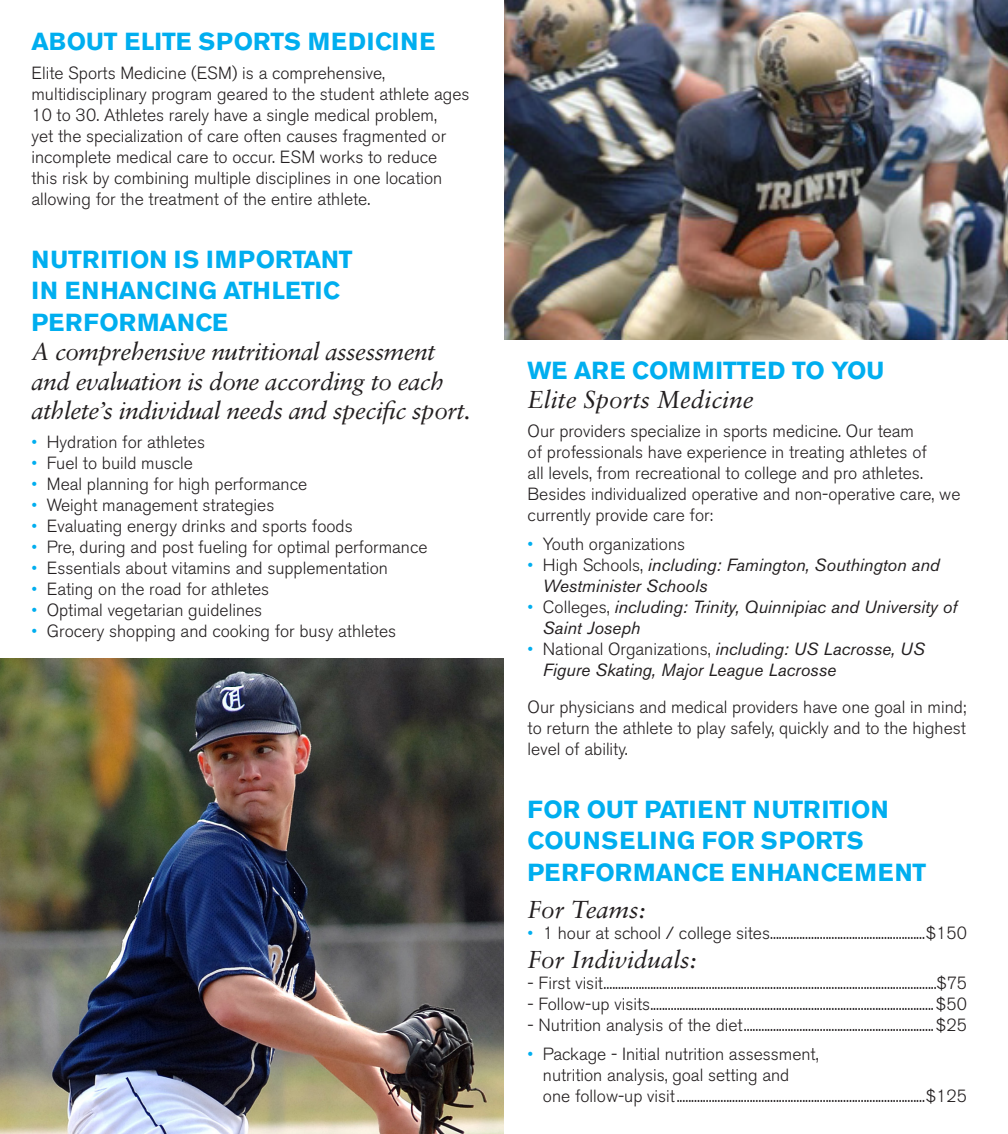
<style>
.page{position:relative;width:1008px;height:1134px;background:#fff}
.page>*{position:absolute;margin:0;border:0;box-sizing:border-box;transform-origin:0 0}
.t1{font:italic 24.5px/30.3px "Sabon";letter-spacing:-.02em;color:#231f20}
.t2{font:700 24.5px/31.5px "Akzidenz Grotesk BE";color:#00aeef}
.t3{font:italic 24.5px "Sabon";color:#231f20}
.t4{font:300 17.5px/21px "Akzidenz Grotesk BE";color:#231f20}
.t5{font:italic 17.5px/21px "Akzidenz Grotesk BE";color:#231f20}
.s1{font-family:"Akzidenz Grotesk BE";font-weight:700;font-style:normal;color:#00aeef}
.s2{color:#00aeef}
.s3{font-family:"Sabon";font-weight:400;font-style:italic;color:#231f20}
.s4{font-weight:300;font-style:normal;color:#00aeef}
.s5{font-weight:300;font-style:normal}
</style>
<div class="page">
<img style="left:0;top:659px;width:504px;height:475px">
<img style="left:504px;top:0;width:504px;height:340px">
<p class="t2" style="left:32px;top:26px;width:405px">ABOUT ELITE SPORTS MEDICINE</p>
<p class="t4" style="left:32px;top:63px;width:439px">Elite Sports Medicine (ESM) is a comprehensive, multidisciplinary program geared to the student athlete ages 10 to 30. Athletes rarely have a single medical problem,<br>yet the specialization of care often causes fragmented or incomplete medical care to occur. ESM works to reduce<br>this risk by combining multiple disciplines in one location allowing for the treatment of the entire athlete.</p>
<p class="t1" style="left:32px;top:244px;width:441px"><span class="s1">NUTRITION IS IMPORTANT<br>IN ENHANCING ATHLETIC<br>PERFORMANCE<br></span>A comprehensive nutritional assessment and evaluation is done according to each athlete’s individual needs and specific sport.</p>
<p class="t4" style="left:32px;top:432px;width:175px"><span class="s2">•</span> Hydration for athletes</p>
<p class="t4" style="left:32px;top:453px;width:163px"><span class="s2">•</span> Fuel to build muscle</p>
<p class="t4" style="left:32px;top:474px;width:277px"><span class="s2">•</span> Meal planning for high performance</p>
<p class="t4" style="left:32px;top:495px;width:244px"><span class="s2">•</span> Weight management strategies</p>
<p class="t4" style="left:32px;top:516px;width:323px"><span class="s2">•</span> Evaluating energy drinks and sports foods</p>
<p class="t4" style="left:32px;top:537px;width:398px"><span class="s2">•</span> Pre, during and post fueling for optimal performance</p>
<p class="t4" style="left:32px;top:558px;width:358px"><span class="s2">•</span> Essentials about vitamins and supplementation</p>
<p class="t4" style="left:32px;top:579px;width:239px"><span class="s2">•</span> Eating on the road for athletes</p>
<p class="t4" style="left:32px;top:600px;width:232px"><span class="s2">•</span> Optimal vegetarian guidelines</p>
<p class="t4" style="left:32px;top:621px;width:366px"><span class="s2">•</span> Grocery shopping and cooking for busy athletes</p>
<p class="t2" style="left:528px;top:356px;width:358px;line-height:29.4px">WE ARE COMMITTED TO YOU<br><span class="s3">Elite Sports Medicine</span></p>
<p class="t4" style="left:528px;top:421px;width:434px">Our providers specialize in sports medicine. Our team<br>of professionals have experience in treating athletes of<br>all levels, from recreational to college and pro athletes.<br>Besides individualized operative and non-operative care, we currently provide care for:</p>
<p class="t4" style="left:528px;top:534px;width:159px"><span class="s2">•</span> Youth organizations</p>
<p class="t5" style="left:543px;top:554px;width:398px;text-indent:-15px"><span class="s4">•</span> <span class="s5">High Schools,</span> including: Famington, Southington and<br>Westminister Schools</p>
<p class="t5" style="left:543px;top:596px;width:416px;text-indent:-15px"><span class="s4">•</span> <span class="s5">Colleges,</span> including: Trinity, Quinnipiac and University of<br>Saint Joseph</p>
<p class="t5" style="left:543px;top:638px;width:383px;text-indent:-15px"><span class="s4">•</span> <span class="s5">National Organizations,</span> including: US Lacrosse, US<br>Figure Skating, Major League Lacrosse</p>
<p class="t4" style="left:528px;top:696px;width:441px;text-align:justify">Our physicians and medical providers have one goal in mind; to return the athlete to play safely, quickly and to the highest level of ability.</p>
<p class="t2" style="left:528px;top:794px;width:400px">FOR OUT PATIENT NUTRITION<br>COUNSELING FOR SPORTS<br>PERFORMANCE ENHANCEMENT</p>
<p class="t3" style="left:528px;top:895px;width:119px">For Teams:</p>
<p class="t4" style="left:528px;top:923px;width:441px"><span class="s2">•</span> 1 hour at school / college sites.....................................................$150</p>
<p class="t3" style="left:528px;top:945px;width:170px">For Individuals:</p>
<p class="t4" style="left:528px;top:973px;width:441px">- First visit..................................................................................................................$75</p>
<p class="t4" style="left:528px;top:994px;width:441px">- Follow-up visits.................................................................................................$50</p>
<p class="t4" style="left:528px;top:1015px;width:441px">- Nutrition analysis of the diet.................................................................$25</p>
<p class="t4" style="left:543px;top:1043px;width:425px;text-indent:-15px"><span class="s2">•</span> Package - Initial nutrition assessment,<br>nutrition analysis, goal setting and<br>one follow-up visit.....................................................................................$125</p>
</div>
